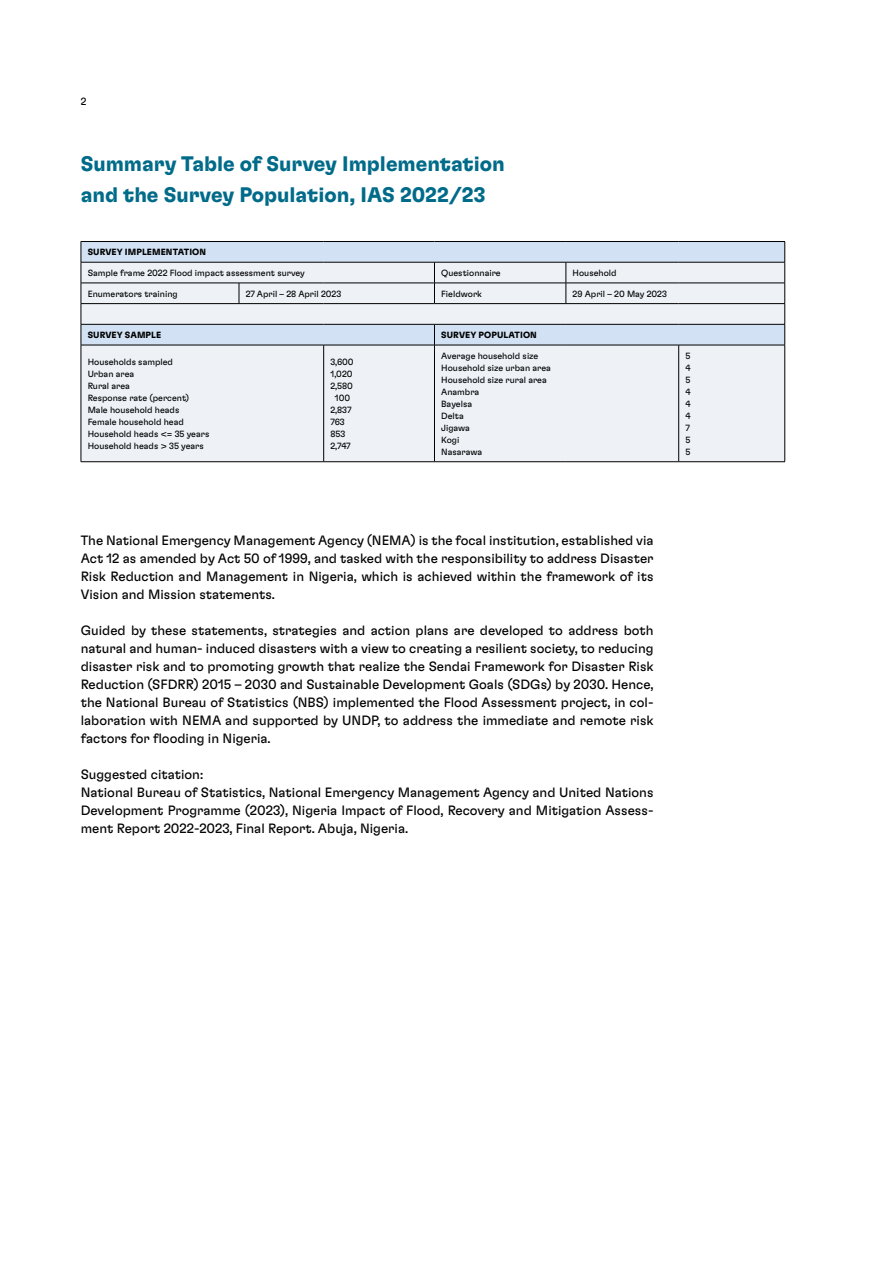
<style>
.page{position:relative;width:893px;height:1263px;background:#fff}
.page>*{position:absolute;margin:0;border:0;box-sizing:border-box;transform-origin:0 0}
.t1{font:700 21px/30.8px "GT Flexa";color:#006b89}
.t2{font:13.5px/18px "GT Flexa";color:#000;text-align:justify}
.t3{font:10.5px "GT Flexa";color:#000}
.t4{font:9px/12px "GT Flexa";color:#000}
.t5{font:700 9px "GT Flexa";letter-spacing:.01em;color:#000}
</style>
<div class="page">
<div style="left:82px;top:242px;width:702px;height:20px;background:#d2e2f4"></div>
<svg style="left:82px;top:263px;width:702px;height:198px;fill:#eef2f7"></svg>
<svg style="left:239px;top:284px;width:1px;height:19px"></svg>
<svg style="left:566px;top:263px;width:1px;height:40px"></svg>
<svg style="left:434px;top:325px;width:1px;height:20px"></svg>
<hr style="left:81px;top:303px;width:158px;height:1px;background:#000">
<hr style="left:239px;top:303px;width:85px;height:1px;background:#000">
<hr style="left:324px;top:303px;width:110px;height:1px;background:#000">
<hr style="left:434px;top:303px;width:132px;height:1px;background:#000">
<hr style="left:566px;top:303px;width:113px;height:1px;background:#000">
<hr style="left:679px;top:303px;width:106px;height:1px;background:#000">
<hr style="left:434px;top:283px;width:132px;height:1px;background:#000">
<hr style="left:566px;top:283px;width:113px;height:1px;background:#000">
<hr style="left:679px;top:283px;width:106px;height:1px;background:#000">
<svg style="left:434px;top:263px;width:1px;height:40px"></svg>
<hr style="left:81px;top:283px;width:158px;height:1px;background:#000">
<hr style="left:239px;top:283px;width:85px;height:1px;background:#000">
<hr style="left:324px;top:283px;width:110px;height:1px;background:#000">
<hr style="left:81px;top:241px;width:158px;height:1px;background:#000">
<hr style="left:239px;top:241px;width:85px;height:1px;background:#000">
<hr style="left:324px;top:241px;width:110px;height:1px;background:#000">
<hr style="left:434px;top:241px;width:132px;height:1px;background:#000">
<hr style="left:566px;top:241px;width:113px;height:1px;background:#000">
<hr style="left:679px;top:241px;width:106px;height:1px;background:#000">
<hr style="left:81px;top:262px;width:158px;height:1px;background:#000">
<hr style="left:239px;top:262px;width:85px;height:1px;background:#000">
<hr style="left:324px;top:262px;width:110px;height:1px;background:#000">
<hr style="left:434px;top:262px;width:132px;height:1px;background:#000">
<hr style="left:566px;top:262px;width:113px;height:1px;background:#000">
<hr style="left:679px;top:262px;width:106px;height:1px;background:#000">
<hr style="left:323px;top:345px;width:1px;height:116px;background:#000">
<hr style="left:81px;top:324px;width:158px;height:1px;background:#000">
<svg style="left:81px;top:242px;width:1px;height:103px"></svg>
<hr style="left:239px;top:324px;width:85px;height:1px;background:#000">
<hr style="left:324px;top:324px;width:110px;height:1px;background:#000">
<hr style="left:434px;top:324px;width:132px;height:1px;background:#000">
<hr style="left:566px;top:324px;width:113px;height:1px;background:#000">
<hr style="left:679px;top:324px;width:106px;height:1px;background:#000">
<svg style="left:784px;top:242px;width:1px;height:103px"></svg>
<hr style="left:81px;top:345px;width:158px;height:1px;background:#000">
<hr style="left:81px;top:345px;width:1px;height:116px;background:#000">
<hr style="left:239px;top:345px;width:85px;height:1px;background:#000">
<hr style="left:324px;top:345px;width:110px;height:1px;background:#000">
<hr style="left:679px;top:345px;width:106px;height:1px;background:#000">
<hr style="left:784px;top:345px;width:1px;height:116px;background:#000">
<hr style="left:81px;top:461px;width:158px;height:1px;background:#000">
<hr style="left:239px;top:461px;width:85px;height:1px;background:#000">
<hr style="left:324px;top:461px;width:110px;height:1px;background:#000">
<hr style="left:679px;top:461px;width:106px;height:1px;background:#000">
<hr style="left:434px;top:345px;width:132px;height:1px;background:#000">
<hr style="left:434px;top:345px;width:1px;height:116px;background:#000">
<hr style="left:566px;top:345px;width:113px;height:1px;background:#000">
<hr style="left:434px;top:461px;width:132px;height:1px;background:#000">
<hr style="left:566px;top:461px;width:113px;height:1px;background:#000">
<hr style="left:678px;top:345px;width:1px;height:116px;background:#000">
<p class="t3" style="left:81px;top:95px;width:7px">2</p>
<h1 class="t1" style="left:81px;top:148px;width:426px">Summary Table of Survey Implementation and the Survey Population, IAS 2022/23</h1>
<p class="t5" style="left:88px;top:247px;width:120px">SURVEY IMPLEMENTATION</p>
<p class="t4" style="left:88px;top:267px;width:219px">Sample frame 2022 Flood impact assessment survey</p>
<p class="t4" style="left:441px;top:267px;width:61px">Questionnaire</p>
<p class="t4" style="left:573px;top:267px;width:46px">Household</p>
<p class="t4" style="left:88px;top:287px;width:91px">Enumerators training</p>
<p class="t4" style="left:246px;top:287px;width:97px">27 April – 28 April 2023</p>
<p class="t4" style="left:441px;top:287px;width:42px">Fieldwork</p>
<p class="t4" style="left:573px;top:287px;width:96px">29 April – 20 May 2023</p>
<p class="t5" style="left:88px;top:329px;width:75px">SURVEY SAMPLE</p>
<p class="t5" style="left:441px;top:329px;width:97px">SURVEY POPULATION</p>
<p class="t4" style="left:88px;top:355px;width:123px">Households sampled<br>Urban area<br>Rural area<br>Response rate (percent)<br>Male household heads<br>Female household head<br>Household heads &lt;= 35 years<br>Household heads &gt; 35 years</p>
<p class="t4" style="left:330px;top:355px;width:25px">3,600</p>
<p class="t4" style="left:441px;top:349px;width:111px">Average household size<br>Household size urban area<br>Household size rural area<br>Anambra<br>Bayelsa<br>Delta<br>Jigawa<br>Kogi<br>Nasarawa</p>
<p class="t4" style="left:685px;top:349px;width:7px;text-align:justify">5<br>4<br>5<br>4<br>4<br>4<br>7<br>5<br>5</p>
<p class="t4" style="left:330px;top:367px;width:24px">1,020</p>
<p class="t4" style="left:330px;top:379px;width:24px">2,580</p>
<p class="t4" style="left:335px;top:391px;width:17px">100</p>
<p class="t4" style="left:330px;top:403px;width:22px">2,837</p>
<p class="t4" style="left:330px;top:415px;width:16px">763</p>
<p class="t4" style="left:330px;top:427px;width:16px">853</p>
<p class="t4" style="left:330px;top:439px;width:22px">2,747</p>
<p class="t2" style="left:81px;top:531px;width:574px">The National Emergency Management Agency (NEMA) is the focal institution, established via Act 12 as amended by Act 50 of 1999, and tasked with the responsibility to address Disaster Risk Reduction and Management in Nigeria, which is achieved within the framework of its Vision and Mission statements.</p>
<p class="t2" style="left:81px;top:621px;width:574px">Guided by these statements, strategies and action plans are developed to address both natural and human- induced disasters with a view to creating a resilient society, to reducing disaster risk and to promoting growth that realize the Sendai Framework for Disaster Risk Reduction (SFDRR) 2015 – 2030 and Sustainable Development Goals (SDGs) by 2030. Hence, the National Bureau of Statistics (NBS) implemented the Flood Assessment project, in col&shy;laboration with NEMA and supported by UNDP, to address the immediate and remote risk factors for flooding in Nigeria.</p>
<p class="t2" style="left:81px;top:765px;width:574px;text-align:left">Suggested citation:<br>National Bureau of Statistics, National Emergency Management Agency and United Nations Development Programme (2023), Nigeria Impact of Flood, Recovery and Mitigation Assess&shy;ment Report 2022-2023, Final Report. Abuja, Nigeria.</p>
</div>
